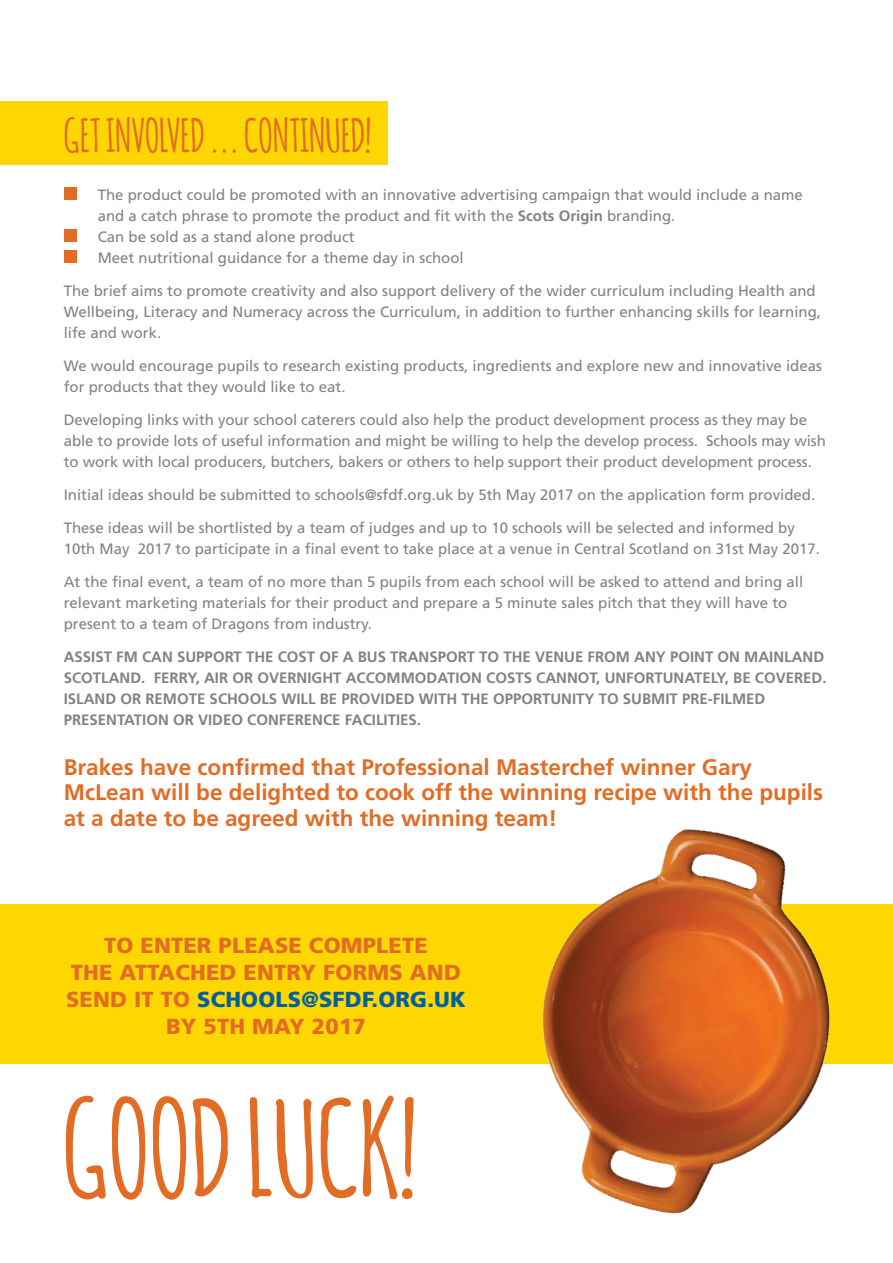
<style>
.page{position:relative;width:893px;height:1263px;background:#fff}
.page>*{position:absolute;margin:0;border:0;box-sizing:border-box;transform-origin:0 0}
.t1{font:700 129.15px "Amatic";color:#e36c25}
.t2{font:700 45px "Amatic";color:#e36c25}
.t3{font:700 22.5px/25.5px "Frutiger";color:#e36c25}
.t4{font:900 21.75px/27px "Frutiger";letter-spacing:.01em;color:#e36c25;text-align:center}
.t5{font:15px/21px "Frutiger";color:#808285}
.t6{font:700 15px/21px "Frutiger";color:#808285}
.s1{font-weight:700}
.s2{color:#00609e}
</style>
<div class="page">
<div style="left:0;top:904px;width:893px;height:159px;background:#fed702"></div>
<div style="left:64px;top:187px;width:13px;height:13px;background:#e36c25"></div>
<div style="left:64px;top:229px;width:13px;height:13px;background:#e36c25"></div>
<div style="left:64px;top:250px;width:13px;height:13px;background:#e36c25"></div>
<img style="left:418px;top:829px;width:475px;height:385px">
<div style="left:0;top:101px;width:387px;height:64px;background:#fed702"></div>
<p class="t2" style="left:64px;top:104px;width:309px">GET INVOLVED ... CONTINUED!</p>
<p class="t5" style="left:98px;top:184px;width:707px">The product could be promoted with an innovative advertising campaign that would include a name and a catch phrase to promote the product and fit with the <span class="s1">Scots Origin</span> branding.</p>
<p class="t5" style="left:98px;top:226px;width:258px">Can be sold as a stand alone product</p>
<p class="t5" style="left:98px;top:247px;width:367px">Meet nutritional guidance for a theme day in school</p>
<p class="t5" style="left:64px;top:280px;width:759px">The brief aims to promote creativity and also support delivery of the wider curriculum including Health and<br>Wellbeing, Literacy and Numeracy across the Curriculum, in addition to further enhancing skills for learning, life and work.</p>
<p class="t5" style="left:64px;top:355px;width:760px">We would encourage pupils to research existing products, ingredients and explore new and innovative ideas for products that they would like to eat.</p>
<p class="t5" style="left:64px;top:409px;width:763px">Developing links with your school caterers could also help the product development process as they may be able to provide lots of useful information and might be willing to help the develop process. Schools may wish to work with local producers, butchers, bakers or others to help support their product development process.</p>
<p class="t5" style="left:64px;top:484px;width:753px">Initial ideas should be submitted to schools@sfdf.org.uk by 5th May 2017 on the application form provided.</p>
<p class="t5" style="left:64px;top:517px;width:758px">These ideas will be shortlisted by a team of judges and up to 10 schools will be selected and informed by<br>10th May 2017 to participate in a final event to take place at a venue in Central Scotland on 31st May 2017.</p>
<p class="t5" style="left:64px;top:571px;width:741px">At the final event, a team of no more than 5 pupils from each school will be asked to attend and bring all relevant marketing materials for their product and prepare a 5 minute sales pitch that they will have to present to a team of Dragons from industry.</p>
<p class="t6" style="left:64px;top:646px;width:764px">ASSIST FM CAN SUPPORT THE COST OF A BUS TRANSPORT TO THE VENUE FROM ANY POINT ON MAINLAND SCOTLAND. FERRY, AIR OR OVERNIGHT ACCOMMODATION COSTS CANNOT, UNFORTUNATELY, BE COVERED.<br>ISLAND OR REMOTE SCHOOLS WILL BE PROVIDED WITH THE OPPORTUNITY TO SUBMIT PRE-FILMED PRESENTATION OR VIDEO CONFERENCE FACILITIES.</p>
<p class="t3" style="left:64px;top:754px;width:761px">Brakes have confirmed that Professional Masterchef winner Gary<br>McLean will be delighted to cook off the winning recipe with the pupils at a date to be agreed with the winning team!</p>
<p class="t4" style="left:66px;top:931px;width:401px">TO ENTER PLEASE COMPLETE<br>THE ATTACHED ENTRY FORMS AND<br>SEND IT TO <span class="s2">SCHOOLS@SFDF.ORG.UK<br></span>BY 5TH MAY 2017</p>
<p class="t1" style="left:63px;top:1056px;width:356px">GOOD LUCK!</p>
</div>
